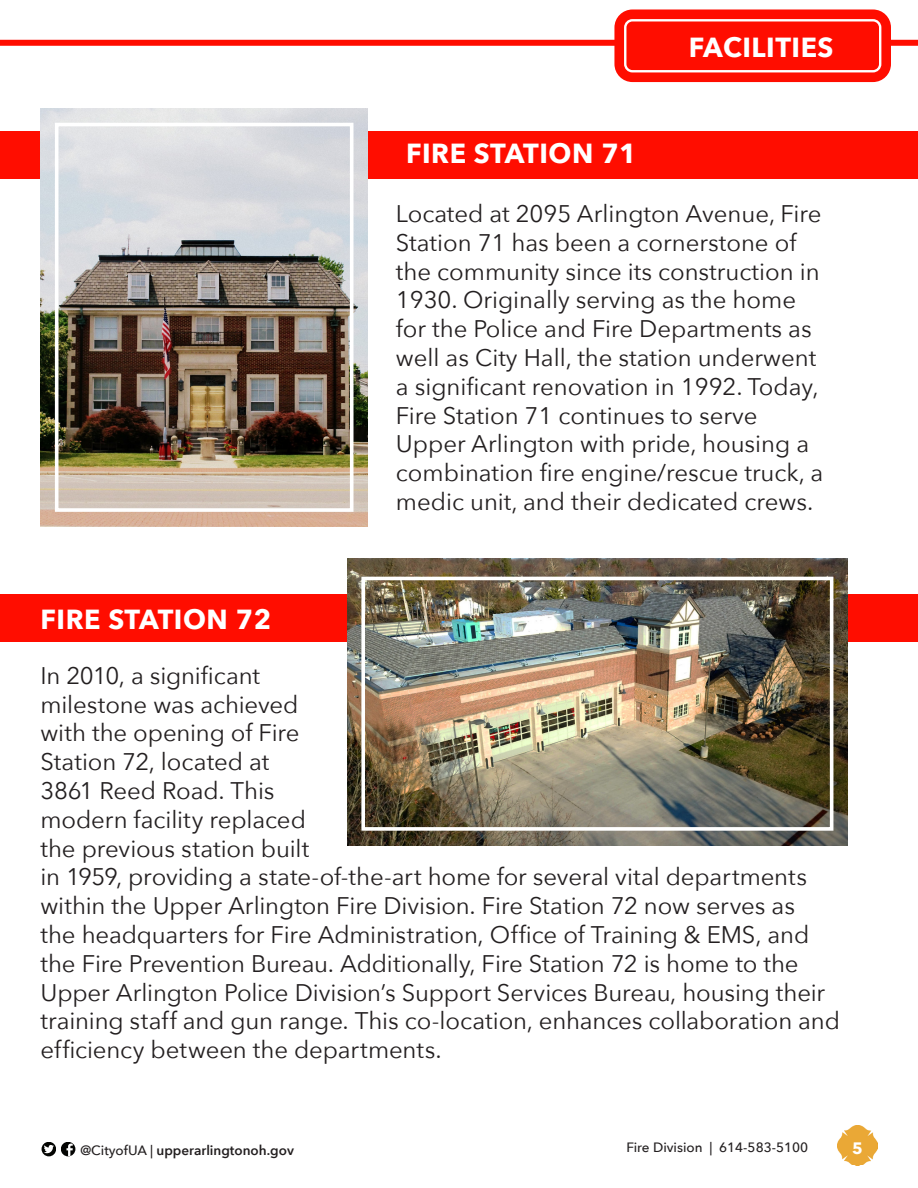
<style>
.page{position:relative;width:918px;height:1188px;background:#fff}
.page>*{position:absolute;margin:0;border:0;box-sizing:border-box;transform-origin:0 0}
.t1{font:700 27.6px "Avenir Next";letter-spacing:.02em;color:#fff}
.Body_Text{font:24px/28.8px "Avenir Next";color:#231f20}
.t2{font:700 16.5px "Avenir Next";color:#fff}
.t3{font:600 13.5px "Avenir Next";color:#231f20}
.t4{font:500 13.5px "Avenir Next";color:#231f20}
.s1{font-weight:500}
</style>
<div class="page">
<div style="left:0;top:40px;width:918px;height:6px;background:#ff0d00"></div>
<div style="left:61px;top:1142px;width:14px;height:14px;background:#040503;border-radius:7px"></div>
<svg style="left:67px;top:1144px;width:6px;height:12px"></svg>
<div style="left:42px;top:1142px;width:14px;height:14px;background:#040503;border-radius:7px"></div>
<svg style="left:44px;top:1145px;width:10px;height:8px"></svg>
<img style="left:838px;top:1126px;width:40px;height:40px">
<div style="left:0;top:131px;width:918px;height:48px;background:#ff0d00"></div>
<div style="left:0;top:594px;width:918px;height:48px;background:#ff0d00"></div>
<img style="left:40px;top:108px;width:328px;height:418px">
<img style="left:348px;top:559px;width:500px;height:286px">
<div style="left:55px;top:123px;width:299px;height:389px;border:4px solid #fff"></div>
<div style="left:361px;top:577px;width:472px;height:254px;border:4px solid #fff"></div>
<div style="left:614px;top:9px;width:277px;height:73px;background:#ff0d00;border-radius:18px"></div>
<div style="left:624px;top:19px;width:257px;height:53px;border:2px solid #fff;border-radius:7px"></div>
<p class="t1" style="left:406px;top:129px;width:232px">FIRE STATION 71</p>
<p class="t1" style="left:689px;top:24px;width:146px">FACILITIES</p>
<p class="t1" style="left:40px;top:596px;width:232px">FIRE STATION 72</p>
<p class="Body_Text" style="left:396px;top:198px;width:429px">Located at 2095 Arlington Avenue, Fire Station 71 has been a cornerstone of the community since its construction in 1930. Originally serving as the home for the Police and Fire Departments as well as City Hall, the station underwent a significant renovation in 1992. Today, Fire Station 71 continues to serve Upper Arlington with pride, housing a combination fire engine/rescue truck, a medic unit, and their dedicated crews.</p>
<p class="Body_Text" style="left:40px;top:660px;width:801px">In 2010, a significant<br>milestone was achieved<br>with the opening of Fire<br>Station 72, located at<br>3861 Reed Road. This<br>modern facility replaced<br>the previous station built<br>in 1959, providing a state-of-the-art home for several vital departments within the Upper Arlington Fire Division. Fire Station 72 now serves as<br>the headquarters for Fire Administration, Office of Training &amp; EMS, and the Fire Prevention Bureau. Additionally, Fire Station 72 is home to the Upper Arlington Police Division’s Support Services Bureau, housing their training staff and gun range. This co-location, enhances collaboration and efficiency between the departments.</p>
<p class="t3" style="left:81px;top:1138px;width:215px"><span class="s1">@CityofUA |</span> upperarlingtonoh.gov</p>
<p class="t4" style="left:626px;top:1136px;width:183px">Fire Division | 614-583-5100</p>
<p class="t2" style="left:852px;top:1134px;width:12px">5</p>
</div>
